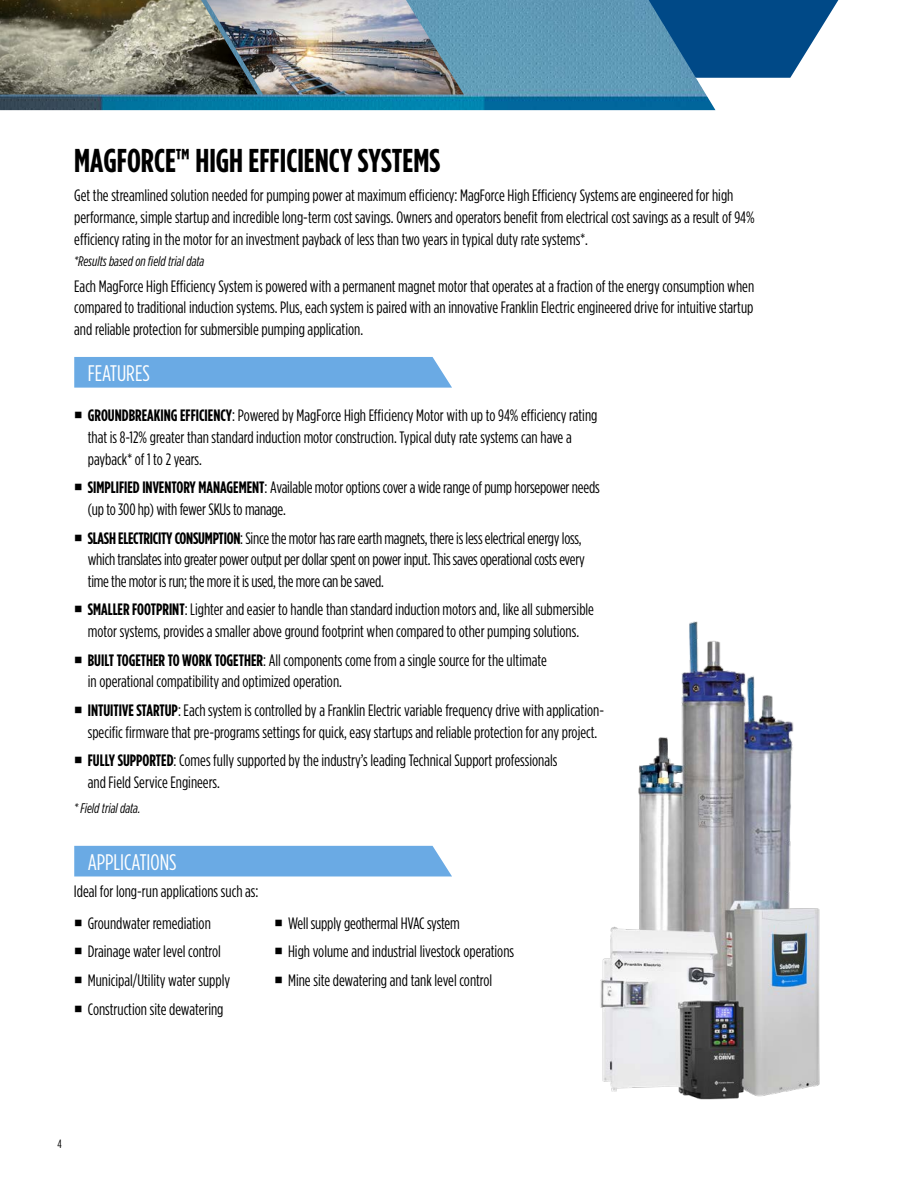
<style>
.page{position:relative;width:918px;height:1188px;background:#fff}
.page>*{position:absolute;margin:0;border:0;box-sizing:border-box;transform-origin:0 0}
.t1{font:700 33px "Gotham Condensed";color:#000}
.t2{font:22.5px "Gotham Condensed";color:#fff}
.t3{font:16.5px/21.6px "Gotham Condensed";color:#000}
.t4{font:italic 13.95px "Gotham Condensed";color:#000}
.t5{font:12px "Gotham Condensed";color:#000}
.s1{font-weight:700}
</style>
<div class="page">
<svg style="left:716px;top:0;width:123px;height:78px"></svg>
<img style="left:0;top:0;width:716px;height:110px">
<img style="left:258px;top:0;width:206px;height:94px">
<img style="left:0;top:0;width:258px;height:94px">
<div style="left:74px;top:357px;width:378px;height:31px;background:#6aaae4"></div>
<div style="left:74px;top:846px;width:378px;height:30px;background:#6aaae4"></div>
<img style="left:600px;top:621px;width:220px;height:479px">
<h1 class="t1" style="left:74px;top:141px;width:368px">MAGFORCE™ HIGH EFFICIENCY SYSTEMS</h1>
<p class="t3" style="left:74px;top:185px;width:682px">Get the streamlined solution needed for pumping power at maximum efficiency: MagForce High Efficiency Systems are engineered for high performance, simple startup and incredible long-term cost savings. Owners and operators benefit from electrical cost savings as a result of 94% efficiency rating in the motor for an investment payback of less than two years in typical duty rate systems*.</p>
<p class="t4" style="left:74px;top:254px;width:132px">*Results based on field trial data</p>
<p class="t3" style="left:74px;top:275px;width:681px;text-align:justify">Each MagForce High Efficiency System is powered with a permanent magnet motor that operates at a fraction of the energy consumption when compared to traditional induction systems. Plus, each system is paired with an innovative Franklin Electric engineered drive for intuitive startup and reliable protection for submersible pumping application.</p>
<h2 class="t2" style="left:88px;top:360px;width:64px">FEATURES</h2>
<p class="t3" style="left:88px;top:404px;width:511px"><span class="s1">GROUNDBREAKING EFFICIENCY</span>: Powered by MagForce High Efficiency Motor with up to 94% efficiency rating that is 8-12% greater than standard induction motor construction. Typical duty rate systems can have a payback* of 1 to 2 years.</p>
<p class="t3" style="left:88px;top:476px;width:513px"><span class="s1">SIMPLIFIED INVENTORY MANAGEMENT</span>: Available motor options cover a wide range of pump horsepower needs (up to 300 hp) with fewer SKUs to manage.</p>
<p class="t3" style="left:88px;top:527px;width:499px"><span class="s1">SLASH ELECTRICITY CONSUMPTION</span>: Since the motor has rare earth magnets, there is less electrical energy loss, which translates into greater power output per dollar spent on power input. This saves operational costs every time the motor is run; the more it is used, the more can be saved.</p>
<p class="t3" style="left:88px;top:599px;width:508px"><span class="s1">SMALLER FOOTPRINT</span>: Lighter and easier to handle than standard induction motors and, like all submersible motor systems, provides a smaller above ground footprint when compared to other pumping solutions.</p>
<p class="t3" style="left:88px;top:649px;width:460px"><span class="s1">BUILT TOGETHER TO WORK TOGETHER</span>: All components come from a single source for the ultimate in operational compatibility and optimized operation.</p>
<p class="t3" style="left:88px;top:699px;width:518px"><span class="s1">INTUITIVE STARTUP</span>: Each system is controlled by a Franklin Electric variable frequency drive with application&shy;specific firmware that pre-programs settings for quick, easy startups and reliable protection for any project.</p>
<p class="t3" style="left:88px;top:750px;width:471px"><span class="s1">FULLY SUPPORTED</span>: Comes fully supported by the industry’s leading Technical Support professionals and Field Service Engineers.</p>
<p class="t4" style="left:74px;top:800px;width:68px">* Field trial data.</p>
<h2 class="t2" style="left:88px;top:849px;width:90px">APPLICATIONS</h2>
<p class="t3" style="left:74px;top:881px;width:186px">Ideal for long-run applications such as:</p>
<p class="t3" style="left:88px;top:909px;width:144px;line-height:28.7px">Groundwater remediation<br>Drainage water level control<br>Municipal/Utility water supply<br>Construction site dewatering</p>
<p class="t3" style="left:288px;top:909px;width:228px;line-height:28.7px">Well supply geothermal HVAC system<br>High volume and industrial livestock operations<br>Mine site dewatering and tank level control</p>
<p class="t5" style="left:57px;top:1137px;width:6px">4</p>
</div>
